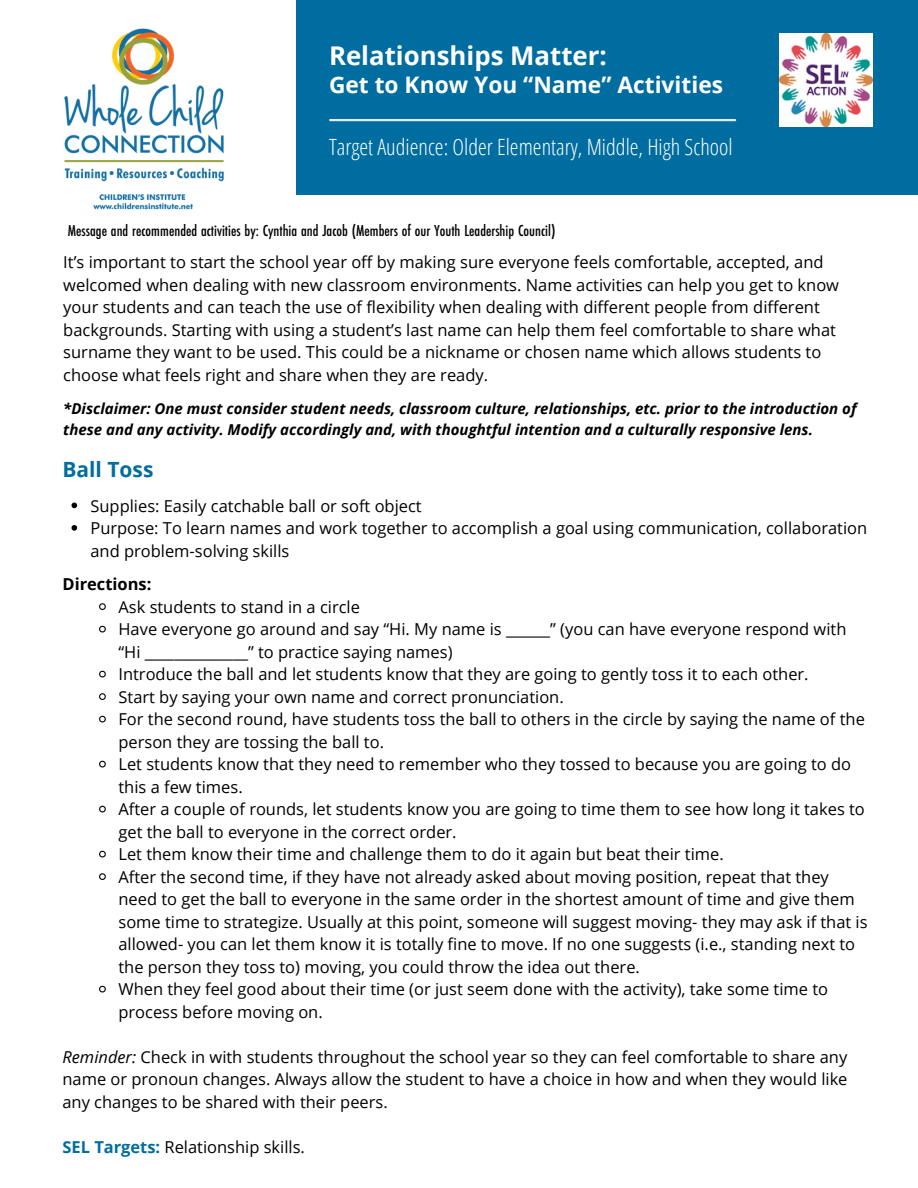
<style>
.page{position:relative;width:918px;height:1188px;background:#fff}
.page>*{position:absolute;margin:0;border:0;box-sizing:border-box;transform-origin:0 0}
.t1{font:700 25.8px "Open Sans";color:#fff}
.t2{font:700 22.8px "Open Sans";color:#fff}
.t3{font:300 22.35px "Open Sans Condensed";color:#fff}
.t4{font:700 21px "Open Sans";color:#006da0}
.t5{font:16.5px/22.5px "Open Sans";color:#000}
.t6{font:500 16.5px "Futura PT Cond";color:#000}
.t7{font:700 16.5px "Open Sans";color:#000}
.t8{font:italic 700 15px/20.2px "Open Sans";color:#000}
.s1{font-style:italic}
.s2{font-weight:700;color:#006da0}
</style>
<div class="page">
<img style="left:64px;top:28px;width:160px;height:182px">
<div style="left:297px;top:0;width:621px;height:195px;background:#006da0"></div>
<hr style="left:330px;top:119px;width:405px;height:2px;background:#e7e9ec">
<img style="left:779px;top:34px;width:94px;height:93px">
<svg style="left:72px;top:503px;width:5px;height:5px"></svg>
<svg style="left:72px;top:525px;width:5px;height:6px"></svg>
<svg style="left:99px;top:603px;width:7px;height:7px"></svg>
<svg style="left:99px;top:625px;width:7px;height:8px"></svg>
<svg style="left:99px;top:670px;width:7px;height:8px"></svg>
<svg style="left:99px;top:693px;width:7px;height:7px"></svg>
<svg style="left:99px;top:715px;width:7px;height:8px"></svg>
<svg style="left:99px;top:760px;width:7px;height:8px"></svg>
<svg style="left:99px;top:805px;width:7px;height:8px"></svg>
<svg style="left:99px;top:850px;width:7px;height:8px"></svg>
<svg style="left:99px;top:873px;width:7px;height:7px"></svg>
<svg style="left:99px;top:985px;width:7px;height:8px"></svg>
<p class="t1" style="left:329px;top:38px;width:279px">Relationships Matter:</p>
<p class="t2" style="left:329px;top:68px;width:396px">Get to Know You “Name” Activities</p>
<p class="t3" style="left:329px;top:131px;width:405px">Target Audience: Older Elementary, Middle, High School</p>
<p class="t6" style="left:68px;top:220px;width:489px">Message and recommended activities by: Cynthia and Jacob (Members of our Youth Leadership Council)</p>
<p class="t5" style="left:63px;top:250px;width:777px">It’s important to start the school year off by making sure everyone feels comfortable, accepted, and welcomed when dealing with new classroom environments. Name activities can help you get to know your students and can teach the use of flexibility when dealing with different people from different backgrounds. Starting with using a student’s last name can help them feel comfortable to share what surname they want to be used. This could be a nickname or chosen name which allows students to choose what feels right and share when they are ready.</p>
<p class="t8" style="left:63px;top:398px;width:795px">*Disclaimer: One must consider student needs, classroom culture, relationships, etc. prior to the introduction of these and any activity. Modify accordingly and, with thoughtful intention and a culturally responsive lens.</p>
<p class="t4" style="left:63px;top:454px;width:92px">Ball Toss</p>
<p class="t5" style="left:90px;top:494px;width:333px">Supplies: Easily catchable ball or soft object</p>
<p class="t5" style="left:90px;top:516px;width:778px">Purpose: To learn names and work together to accomplish a goal using communication, collaboration and problem-solving skills</p>
<p class="t5" style="left:118px;top:595px;width:243px">Ask students to stand in a circle</p>
<p class="t5" style="left:118px;top:618px;width:730px">Have everyone go around and say “Hi. My name is ______” (you can have everyone respond with “Hi ______________” to practice saying names)</p>
<p class="t5" style="left:118px;top:663px;width:692px">Introduce the ball and let students know that they are going to gently toss it to each other.</p>
<p class="t5" style="left:118px;top:685px;width:447px">Start by saying your own name and correct pronunciation.</p>
<p class="t5" style="left:118px;top:708px;width:748px">For the second round, have students toss the ball to others in the circle by saying the name of the person they are tossing the ball to.</p>
<p class="t5" style="left:118px;top:753px;width:734px">Let students know that they need to remember who they tossed to because you are going to do this a few times.</p>
<p class="t5" style="left:118px;top:798px;width:748px">After a couple of rounds, let students know you are going to time them to see how long it takes to get the ball to everyone in the correct order.</p>
<p class="t5" style="left:118px;top:843px;width:607px">Let them know their time and challenge them to do it again but beat their time.</p>
<p class="t5" style="left:118px;top:865px;width:751px">After the second time, if they have not already asked about moving position, repeat that they need to get the ball to everyone in the same order in the shortest amount of time and give them some time to strategize. Usually at this point, someone will suggest moving- they may ask if that is allowed- you can let them know it is totally fine to move. If no one suggests (i.e., standing next to the person they toss to) moving, you could throw the idea out there.</p>
<p class="t5" style="left:118px;top:978px;width:711px">When they feel good about their time (or just seem done with the activity), take some time to process before moving on.</p>
<p class="t7" style="left:63px;top:573px;width:90px">Directions:</p>
<p class="t5" style="left:63px;top:1045px;width:787px;text-align:justify"><span class="s1">Reminder:</span> Check in with students throughout the school year so they can feel comfortable to share any name or pronoun changes. Always allow the student to have a choice in how and when they would like any changes to be shared with their peers.</p>
<p class="t5" style="left:63px;top:1135px;width:244px"><span class="s2">SEL Targets:</span> Relationship skills.</p>
</div>
